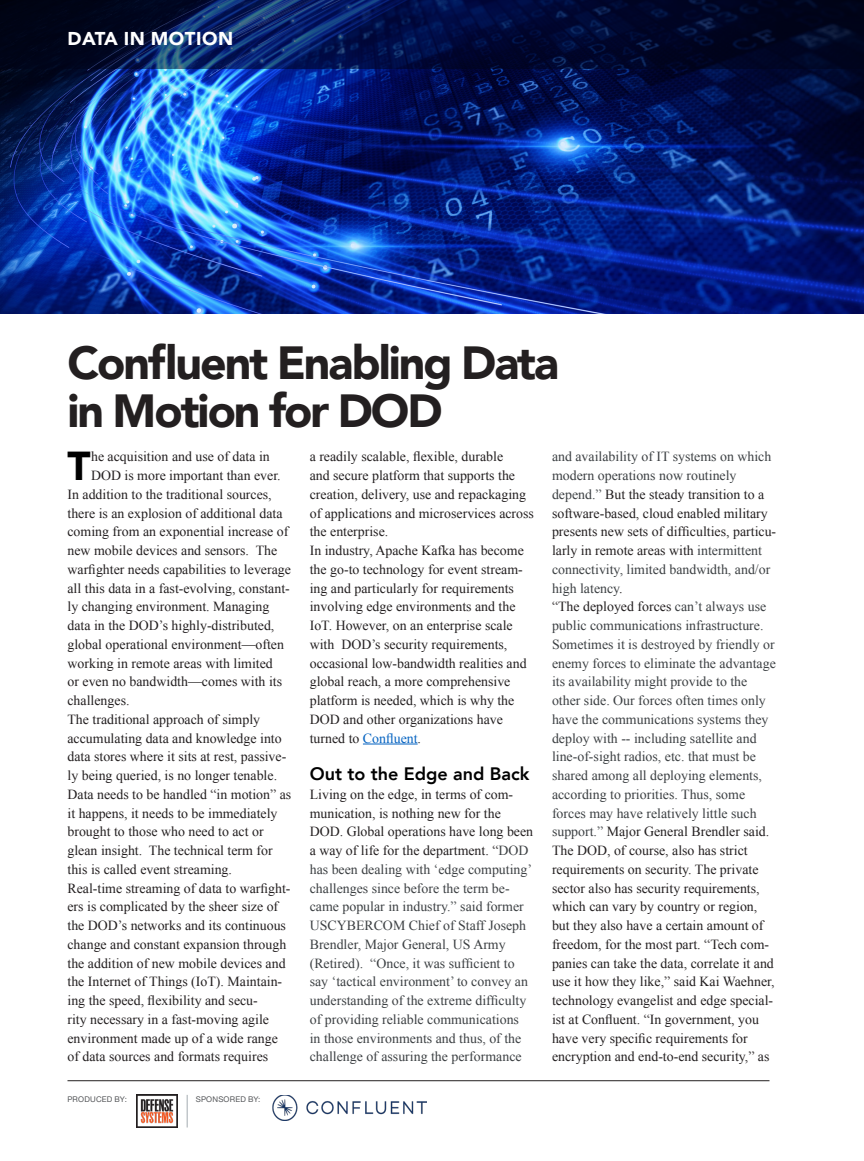
<style>
.page{position:relative;width:864px;height:1161px;background:#fff}
.page>*{position:absolute;margin:0;border:0;box-sizing:border-box;transform-origin:0 0}
._06_Subhead_Red{font:900 46.35px/47.7px "Avenir";letter-spacing:-.045em;color:#231f20}
.t1{font:900 40.35px "Avenir";color:#000}
._06_Subhead_Red-2{font:900 18.6px "Avenir";letter-spacing:.025em;color:#fff}
.t2{font:800 18px "Avenir";color:#000}
.t3{font:13.8px/18.8px "Times New Roman";color:#231f20}
.t4{font:13.8px/18.8px "Times New Roman";color:#3c4043}
.small_text{font:7.95px "Helvetica Neue LT Std";letter-spacing:.02em;color:#55575a}
.s1{color:#0563c1}
.s2{color:#231f20}
</style>
<div class="page">
<img style="left:0;top:69px;width:864px;height:245px">
<svg style="left:0;top:0;width:864px;height:69px;background:#03103b"></svg>
<hr style="left:363px;top:744px;width:55px;height:1px;background:#0563c1">
<hr style="left:187px;top:1095px;width:1px;height:33px;background:#a4abb0">
<hr style="left:68px;top:1080px;width:702px;height:1px;background:#231f20">
<img style="left:136px;top:1095px;width:41px;height:33px">
<img style="left:272px;top:1095px;width:155px;height:25px">
<p class="_06_Subhead_Red-2" style="left:68px;top:23px;width:167px">DATA IN MOTION</p>
<p class="_06_Subhead_Red" style="left:68px;top:338px;width:493px">Confluent Enabling Data in Motion for DOD</p>
<p class="t1" style="left:68px;top:431px;width:25px">T</p>
<p class="t3" style="left:91px;top:447px;width:180px">he acquisition and use of data in</p>
<p class="t3" style="left:91px;top:466px;width:191px">DOD is more important than ever.</p>
<p class="t3" style="left:68px;top:485px;width:206px">In addition to the traditional sources,</p>
<p class="t3" style="left:68px;top:503px;width:217px">there is an explosion of additional data</p>
<p class="t3" style="left:68px;top:522px;width:222px">coming from an exponential increase of</p>
<p class="t3" style="left:68px;top:541px;width:211px">new mobile devices and sensors. The</p>
<p class="t3" style="left:68px;top:560px;width:225px">warfighter needs capabilities to leverage</p>
<p class="t3" style="left:68px;top:578px;width:224px">all this data in a fast-evolving, constant-</p>
<p class="t3" style="left:68px;top:597px;width:203px">ly changing environment. Managing</p>
<p class="t3" style="left:68px;top:616px;width:208px">data in the DOD’s highly-distributed,</p>
<p class="t3" style="left:68px;top:635px;width:218px">global operational environment—often</p>
<p class="t3" style="left:68px;top:653px;width:207px">working in remote areas with limited</p>
<p class="t3" style="left:68px;top:672px;width:216px">or even no bandwidth—comes with its</p>
<p class="t3" style="left:68px;top:691px;width:64px">challenges.</p>
<p class="t3" style="left:68px;top:710px;width:225px">The traditional approach of simply accumulating data and knowledge into data stores where it sits at rest, passive&shy;ly being queried, is no longer tenable.<br>Data needs to be handled “in motion” as it happens, it needs to be immediately brought to those who need to act or glean insight. The technical term for this is called event streaming.</p>
<p class="t3" style="left:68px;top:878px;width:225px">Real-time streaming of data to warfight&shy;ers is complicated by the sheer size of the DOD’s networks and its continuous change and constant expansion through the addition of new mobile devices and the Internet of Things (IoT). Maintain&shy;ing the speed, flexibility and secu-<br>rity necessary in a fast-moving agile environment made up of a wide range of data sources and formats requires</p>
<p class="small_text" style="left:68px;top:1094px;width:61px">PRODUCED BY:</p>
<p class="small_text" style="left:196px;top:1095px;width:66px">SPONSORED BY:</p>
<p class="t3" style="left:310px;top:447px;width:226px">a readily scalable, flexible, durable<br>and secure platform that supports the creation, delivery, use and repackaging of applications and microservices across the enterprise.</p>
<p class="t3" style="left:310px;top:541px;width:218px">In industry, Apache Kafka has become the go-to technology for event stream&shy;ing and particularly for requirements involving edge environments and the IoT. However, on an enterprise scale with DOD’s security requirements, occasional low-bandwidth realities and global reach, a more comprehensive platform is needed, which is why the DOD and other organizations have turned to <span class="s1">Confluent</span>.</p>
<p class="t2" style="left:310px;top:760px;width:221px">Out to the Edge and Back</p>
<p class="t4" style="left:310px;top:785px;width:225px"><span class="s2">Living on the edge, in terms of com&shy;munication, is nothing new for the DOD. Global operations have long been a way of life for the department. “</span>DOD has been dealing with ‘edge computing’ challenges since before the term be&shy;came popular in industry.” said former USCYBERCOM Chief of Staff Joseph Brendler, Major General, US Army (Retired). “Once, it was sufficient to say ‘tactical environment’ to convey an understanding of the extreme difficulty of providing reliable communications in those environments and thus, of the challenge of assuring the performance</p>
<p class="t4" style="left:552px;top:447px;width:226px">and availability of IT systems on which modern operations now routinely depend.” <span class="s2">But the steady transition to a software-based, cloud enabled military presents new sets of difficulties, particu&shy;larly in remote areas with</span> intermittent connectivity, limited bandwidth, and/or high latency<span class="s2">.</span></p>
<p class="t4" style="left:552px;top:597px;width:225px"><span class="s2">“The deployed forces</span> can’t always use public communications infrastructure.<br>Sometimes it is destroyed by friendly or enemy forces to eliminate the advantage its availability might provide to the other side. Our forces often times only have the communications systems they deploy with -- including satellite and line-of-sight radios, etc. that must be shared among all deploying elements, according to priorities. Thus, some forces may have relatively little such support.” <span class="s2">Major General Brendler said.</span></p>
<p class="t3" style="left:552px;top:841px;width:224px">The DOD, of course, also has strict requirements on security. The private sector also has security requirements, which can vary by country or region, but they also have a certain amount of freedom, for the most part. “Tech com&shy;panies can take the data, correlate it and use it how they like,” said Kai Waehner, technology evangelist and edge special&shy;ist at Confluent. “In government, you have very specific requirements for encryption and end-to-end security,” as</p>
</div>
